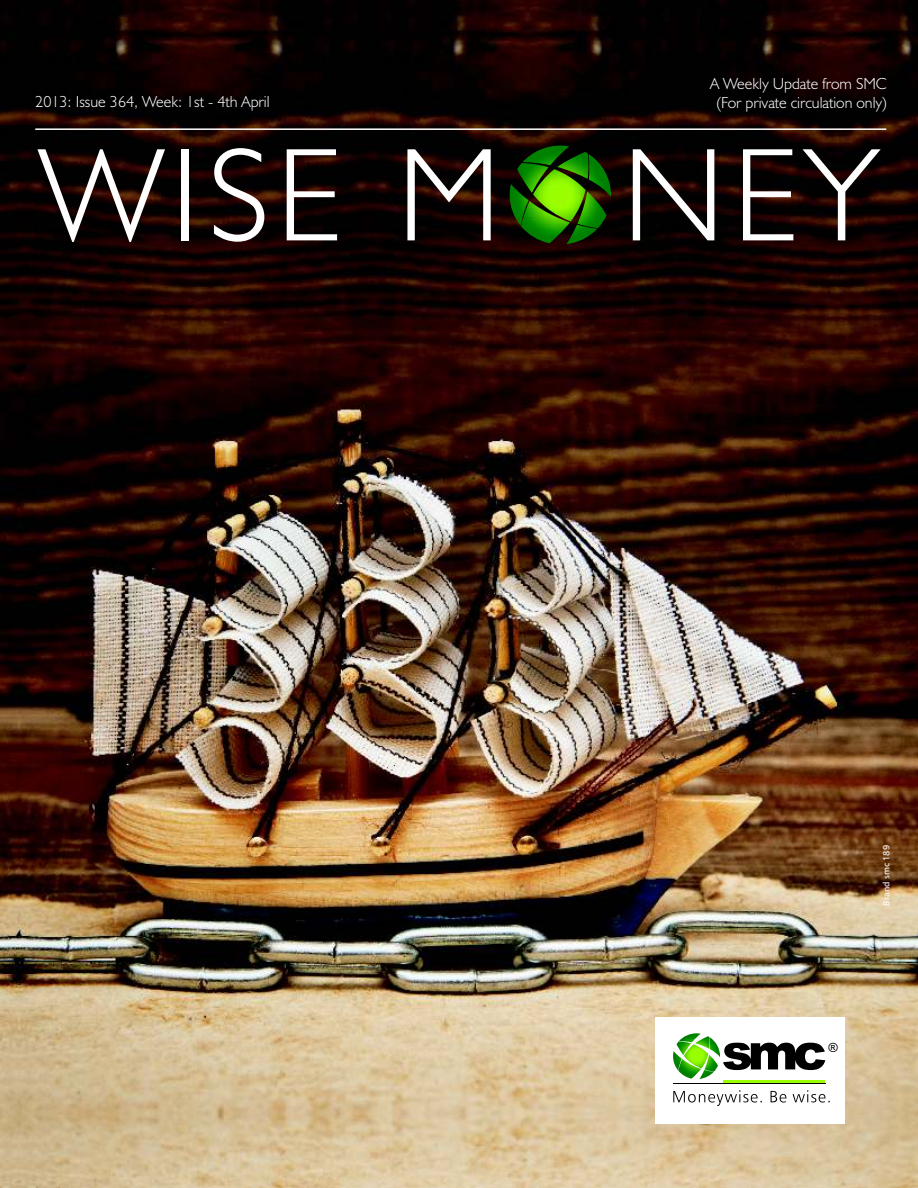
<style>
.page{position:relative;width:918px;height:1188px;background:#fff}
.page>*{position:absolute;margin:0;border:0;box-sizing:border-box;transform-origin:0 0}
.t1{font:300 133.35px "Humanist 521 BT";letter-spacing:.055em;color:#fff}
.t2{font:300 16.05px/19px "Humanist 521 BT";color:#fff;text-align:center}
.t3{font:12.75px "Arial";color:#000}
.t4{font:9px "Humanist 777 BT Roman B";color:#fff}
</style>
<div class="page">
<img style="left:0;top:0;width:918px;height:1188px">
<img style="left:510px;top:146px;width:101px;height:98px">
<hr style="left:35px;top:128px;width:851px;height:2px;background:#fff">
<div style="left:656px;top:1017px;width:189px;height:106px;background:#fff"></div>
<svg style="left:723px;top:1043px;width:102px;height:27px"></svg>
<img style="left:673px;top:1033px;width:47px;height:46px">
<hr style="left:723px;top:1080px;width:102px;height:4px;background:#9f0">
<hr style="left:673px;top:1083px;width:152px;height:1px;background:#000">
<svg style="left:673px;top:1090px;width:157px;height:16px"></svg>
<p class="t2" style="left:710px;top:75px;width:178px">A Weekly Update from SMC (For private circulation only)</p>
<h1 class="t1" style="left:40px;top:139px;width:840px">WISE M NEY</h1>
<p class="t2" style="left:35px;top:93px;width:236px">2013: Issue 364, Week: 1st - 4th April</p>
<p class="t4" style="left:883px;top:906px;width:62px;rotate:-90deg">Brand smc 189</p>
<p class="t3" style="left:829px;top:1043px;width:11px">®</p>
</div>
